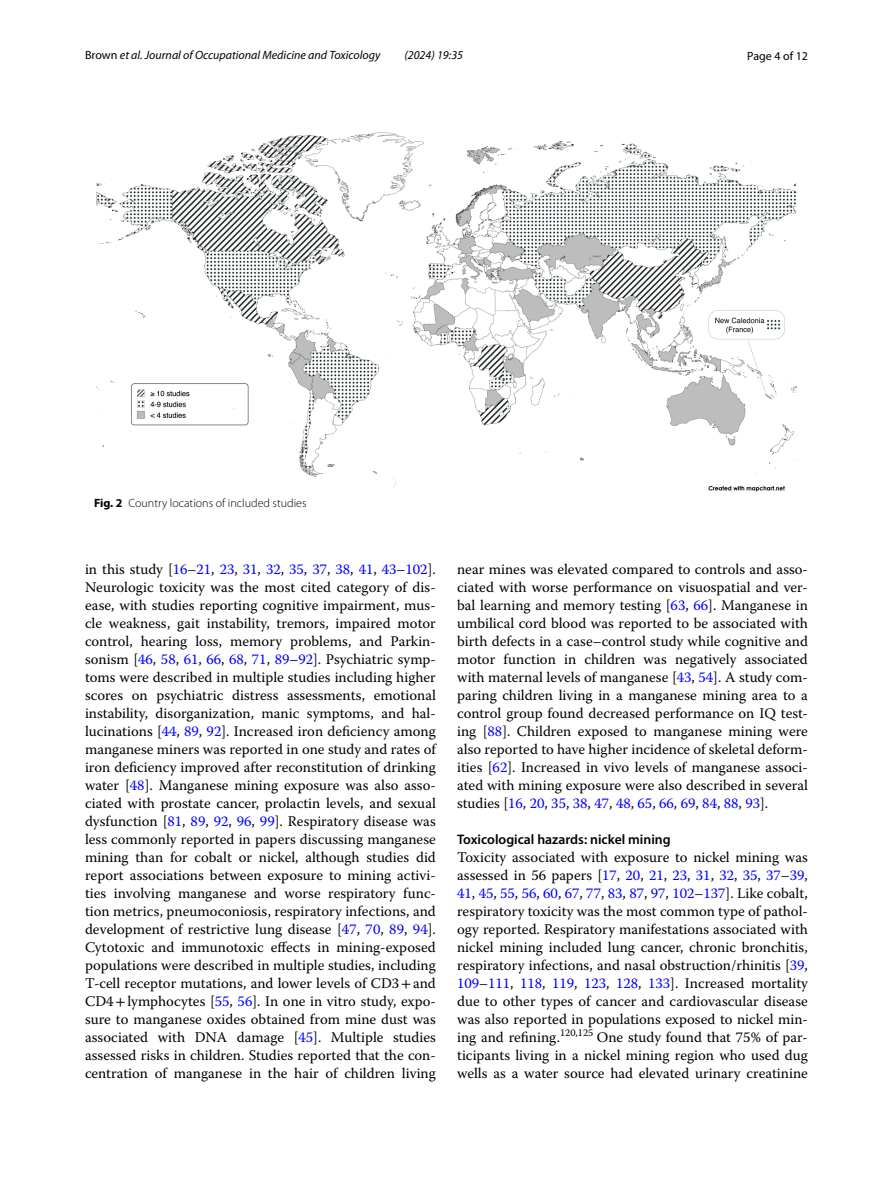
<style>
.page{position:relative;width:893px;height:1187px;background:#fff}
.page>*{position:absolute;margin:0;border:0;box-sizing:border-box;transform-origin:0 0}
.t1{font:14.7px/18px "Warnock Pro";color:#000;text-align:justify}
.t2{font:600 13.8px "Myriad Pro";color:#000}
.t3{font:italic 12px "Myriad Pro";color:#000}
.t4{font:300 12px "Myriad Pro";color:#000}
.t5{font:12px "Myriad Pro";color:#000}
.s1{font-style:normal}
.s2{font-weight:700}
.s3{color:#00f}
.s4{font-family:"STIX"}
</style>
<div class="page">
<img style="left:96px;top:133px;width:701px;height:359px">
<p class="t3" style="left:85px;top:48px;width:297px"><span class="s1">Brown</span> et al. Journal of Occupational Medicine and Toxicology</p>
<p class="t3" style="left:404px;top:48px;width:60px">(2024) 19:35</p>
<p class="t5" style="left:747px;top:48px;width:62px">Page 4 of 12</p>
<p class="t4" style="left:94px;top:496px;width:214px"><span class="s2">Fig. 2</span> Country locations of included studies</p>
<p class="t1" style="left:85px;top:560px;width:352px">in this study [<span class="s3">16</span>–<span class="s3">21</span>, <span class="s3">23</span>, <span class="s3">31</span>, <span class="s3">32</span>, <span class="s3">35</span>, <span class="s3">37</span>, <span class="s3">38</span>, <span class="s3">41</span>, <span class="s3">43</span>–<span class="s3">102</span>].<br>Neurologic toxicity was the most cited category of dis&shy;ease, with studies reporting cognitive impairment, mus&shy;cle weakness, gait instability, tremors, impaired motor control, hearing loss, memory problems, and Parkin&shy;sonism [<span class="s3">46</span>, <span class="s3">58</span>, <span class="s3">61</span>, <span class="s3">66</span>, <span class="s3">68</span>, <span class="s3">71</span>, <span class="s3">89</span>–<span class="s3">92</span>]. Psychiatric symp&shy;toms were described in multiple studies including higher scores on psychiatric distress assessments, emotional instability, disorganization, manic symptoms, and hal&shy;lucinations [<span class="s3">44</span>, <span class="s3">89</span>, <span class="s3">92</span>]. Increased iron deficiency among manganese miners was reported in one study and rates of iron deficiency improved after reconstitution of drinking water [<span class="s3">48</span>]. Manganese mining exposure was also asso&shy;ciated with prostate cancer, prolactin levels, and sexual dysfunction [<span class="s3">81</span>, <span class="s3">89</span>, <span class="s3">92</span>, <span class="s3">96</span>, <span class="s3">99</span>]. Respiratory disease was less commonly reported in papers discussing manganese mining than for cobalt or nickel, although studies did report associations between exposure to mining activi&shy;ties involving manganese and worse respiratory func&shy;tion metrics, pneumoconiosis, respiratory infections, and development of restrictive lung disease [<span class="s3">47</span>, <span class="s3">70</span>, <span class="s3">89</span>, <span class="s3">94</span>].<br>Cytotoxic and immunotoxic effects in mining-exposed populations were described in multiple studies, including T-cell receptor mutations, and lower levels of CD3<span class="s4">+</span>and CD4<span class="s4">+</span>lymphocytes [<span class="s3">55</span>, <span class="s3">56</span>]. In one in vitro study, expo&shy;sure to manganese oxides obtained from mine dust was associated with DNA damage [<span class="s3">45</span>]. Multiple studies assessed risks in children. Studies reported that the con&shy;centration of manganese in the hair of children living</p>
<p class="t1" style="left:457px;top:560px;width:352px">near mines was elevated compared to controls and asso&shy;ciated with worse performance on visuospatial and ver&shy;bal learning and memory testing [<span class="s3">63</span>, <span class="s3">66</span>]. Manganese in umbilical cord blood was reported to be associated with birth defects in a case–control study while cognitive and motor function in children was negatively associated with maternal levels of manganese [<span class="s3">43</span>, <span class="s3">54</span>]. A study com&shy;paring children living in a manganese mining area to a control group found decreased performance on IQ test&shy;ing [<span class="s3">88</span>]. Children exposed to manganese mining were also reported to have higher incidence of skeletal deform&shy;ities [<span class="s3">62</span>]. Increased in vivo levels of manganese associ&shy;ated with mining exposure were also described in several studies [<span class="s3">16</span>, <span class="s3">20</span>, <span class="s3">35</span>, <span class="s3">38</span>, <span class="s3">47</span>, <span class="s3">48</span>, <span class="s3">65</span>, <span class="s3">66</span>, <span class="s3">69</span>, <span class="s3">84</span>, <span class="s3">88</span>, <span class="s3">93</span>].</p>
<p class="t2" style="left:457px;top:830px;width:215px">Toxicological hazards: nickel mining</p>
<p class="t1" style="left:457px;top:848px;width:352px">Toxicity associated with exposure to nickel mining was assessed in 56 papers [<span class="s3">17</span>, <span class="s3">20</span>, <span class="s3">21</span>, <span class="s3">23</span>, <span class="s3">31</span>, <span class="s3">32</span>, <span class="s3">35</span>, <span class="s3">37</span>–<span class="s3">39</span>, <span class="s3">41</span>, <span class="s3">45</span>, <span class="s3">55</span>, <span class="s3">56</span>, <span class="s3">60</span>, <span class="s3">67</span>, <span class="s3">77</span>, <span class="s3">83</span>, <span class="s3">87</span>, <span class="s3">97</span>, <span class="s3">102</span>–<span class="s3">137</span>]. Like cobalt, respiratory toxicity was the most common type of pathol&shy;ogy reported. Respiratory manifestations associated with nickel mining included lung cancer, chronic bronchitis, respiratory infections, and nasal obstruction/rhinitis [<span class="s3">39</span>, <span class="s3">109</span>–<span class="s3">111</span>, <span class="s3">118</span>, <span class="s3">119</span>, <span class="s3">123</span>, <span class="s3">128</span>, <span class="s3">133</span>]. Increased mortality due to other types of cancer and cardiovascular disease was also reported in populations exposed to nickel min&shy;ing and refining.<sup>120,125</sup> One study found that 75% of par&shy;ticipants living in a nickel mining region who used dug wells as a water source had elevated urinary creatinine</p>
</div>
